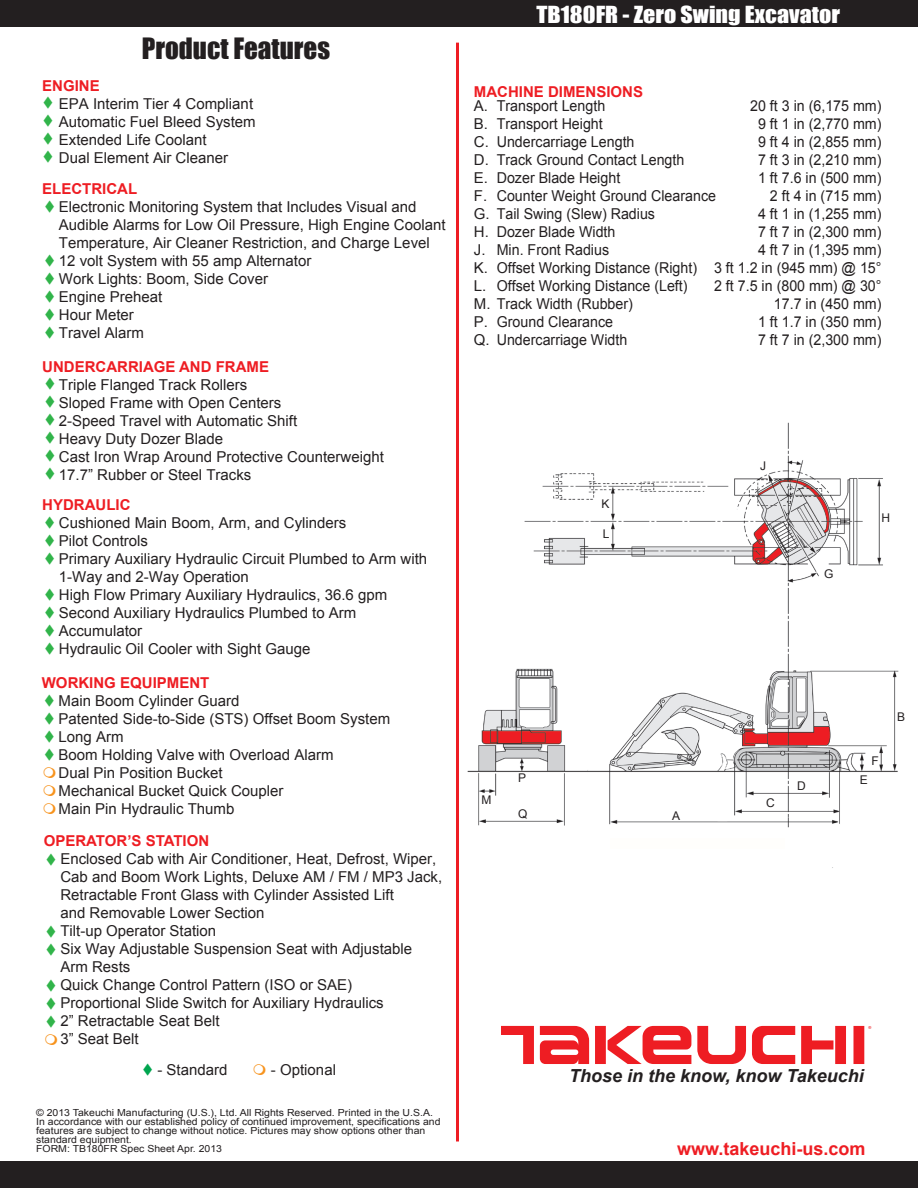
<style>
.page{position:relative;width:918px;height:1188px;background:#fff}
.page>*{position:absolute;margin:0;border:0;box-sizing:border-box;transform-origin:0 0}
.t1{font:27px "Impact";color:#231f20}
.t2{font:21.6px "Impact";color:#fff;scale:1.11 1}
.t3{font:italic 700 18px "Arial";color:#231f20}
.t4{font:700 18px "Arial";color:#ee1d23}
.t5{font:15px/18px "Arial";color:#231f20}
.t6{font:15px/18px "Arial";color:#231f20;text-align:right;scale:.95 1}
.t7{font:700 15px "Arial";color:#ee1d23}
.t8{font:15px/18px "Wingdings";color:#31b44a;text-align:justify}
.t9{font:12px "Arial";color:#231f20}
.t10{font:9.75px/9px "Arial";color:#231f20;scale:1.08 1}
.t11{font:7.8px "Hira Kaku Pro W3 83 pv RKSJ H";color:#ee1d23}
.s1{color:#31b44a}
.s2{font-weight:700;color:#ee1d23}
.s3{color:#00a54f}
</style>
<div class="page">
<div style="left:0;top:0;width:918px;height:27px;background:#231f20"></div>
<div style="left:0;top:1161px;width:918px;height:27px;background:#231f20"></div>
<hr style="left:456px;top:43px;width:3px;height:1098px;background:#ee1d23">
<div style="left:853px;top:1026px;width:11px;height:38px;background:#ee1d23"></div>
<svg style="left:801px;top:1026px;width:45px;height:38px"></svg>
<svg style="left:752px;top:1026px;width:43px;height:38px"></svg>
<div style="left:595px;top:1026px;width:11px;height:38px;background:#ee1d23"></div>
<svg style="left:697px;top:1026px;width:49px;height:38px"></svg>
<svg style="left:608px;top:1026px;width:83px;height:38px"></svg>
<svg style="left:540px;top:1026px;width:49px;height:38px"></svg>
<svg style="left:501px;top:1026px;width:33px;height:38px"></svg>
<img style="left:467px;top:422px;width:432px;height:446px">
<div style="left:611px;top:839px;width:174px;height:10px;background:#fffefc"></div>
<h1 class="t1" style="left:142px;top:28px;width:190px">Product Features</h1>
<p class="t7" style="left:42px;top:75px;width:59px">ENGINE</p>
<p class="t5" style="left:59px;top:94px;width:198px">EPA Interim Tier 4 Compliant<br>Automatic Fuel Bleed System<br>Extended Life Coolant<br>Dual Element Air Cleaner</p>
<p class="t7" style="left:42px;top:179px;width:96px">ELECTRICAL</p>
<p class="t5" style="left:59px;top:198px;width:388px;text-indent:-15px"><span class="s1">▼</span> Electronic Monitoring System that Includes Visual and<br>Audible Alarms for Low Oil Pressure, High Engine Coolant<br>Temperature, Air Cleaner Restriction, and Charge Level</p>
<p class="t5" style="left:44px;top:252px;width:269px"><span class="s1">▼</span> 12 volt System with 55 amp Alternator</p>
<p class="t5" style="left:44px;top:270px;width:225px"><span class="s1">▼</span> Work Lights: Boom, Side Cover</p>
<p class="t5" style="left:44px;top:288px;width:120px"><span class="s1">▼</span> Engine Preheat</p>
<p class="t5" style="left:44px;top:306px;width:91px"><span class="s1">▼</span> Hour Meter</p>
<p class="t5" style="left:44px;top:324px;width:101px"><span class="s1">▼</span> Travel Alarm</p>
<p class="t7" style="left:42px;top:356px;width:228px">UNDERCARRIAGE AND FRAME</p>
<p class="t5" style="left:44px;top:376px;width:204px"><span class="s1">▼</span> Triple Flanged Track Rollers</p>
<p class="t5" style="left:44px;top:394px;width:239px"><span class="s1">▼</span> Sloped Frame with Open Centers</p>
<p class="t5" style="left:44px;top:412px;width:254px"><span class="s1">▼</span> 2-Speed Travel with Automatic Shift</p>
<p class="t5" style="left:44px;top:430px;width:180px"><span class="s1">▼</span> Heavy Duty Dozer Blade</p>
<p class="t5" style="left:44px;top:448px;width:341px"><span class="s1">▼</span> Cast Iron Wrap Around Protective Counterweight</p>
<p class="t5" style="left:42px;top:459px;width:211px;line-height:30.9px"><span class="s1">▼</span> 17.7” Rubber or Steel Tracks<br><span class="s2">HYDRAULIC</span></p>
<p class="t5" style="left:44px;top:514px;width:304px"><span class="s1">▼</span> Cushioned Main Boom, Arm, and Cylinders</p>
<p class="t5" style="left:44px;top:532px;width:105px"><span class="s1">▼</span> Pilot Controls</p>
<p class="t5" style="left:59px;top:550px;width:370px;text-indent:-15px"><span class="s1">▼</span> Primary Auxiliary Hydraulic Circuit Plumbed to Arm with<br>1-Way and 2-Way Operation</p>
<p class="t5" style="left:44px;top:586px;width:345px"><span class="s1">▼</span> High Flow Primary Auxiliary Hydraulics, 36.6 gpm</p>
<p class="t5" style="left:44px;top:604px;width:314px"><span class="s1">▼</span> Second Auxiliary Hydraulics Plumbed to Arm</p>
<p class="t5" style="left:44px;top:622px;width:100px"><span class="s1">▼</span> Accumulator</p>
<p class="t5" style="left:44px;top:640px;width:268px"><span class="s1">▼</span> Hydraulic Oil Cooler with Sight Gauge</p>
<p class="t8" style="left:43px;top:94px;width:10px">▼ ▼ ▼ ▼</p>
<p class="t7" style="left:42px;top:673px;width:169px">WORKING EQUIPMENT</p>
<p class="t5" style="left:44px;top:692px;width:197px"><span class="s1">▼</span> Main Boom Cylinder Guard</p>
<p class="t5" style="left:44px;top:710px;width:348px"><span class="s1">▼</span> Patented Side-to-Side (STS) Offset Boom System</p>
<p class="t5" style="left:44px;top:728px;width:81px"><span class="s1">▼</span> Long Arm</p>
<p class="t5" style="left:59px;top:746px;width:277px;text-indent:-15px"><span class="s1">▼</span> Boom Holding Valve with Overload Alarm<br>Dual Pin Position Bucket<br>Mechanical Bucket Quick Coupler<br>Main Pin Hydraulic Thumb</p>
<p class="t7" style="left:44px;top:831px;width:167px">OPERATOR’S STATION</p>
<p class="t5" style="left:60px;top:850px;width:383px;text-indent:-15px"><span class="s1">▼</span> Enclosed Cab with Air Conditioner, Heat, Defrost, Wiper, Cab and Boom Work Lights, Deluxe AM / FM / MP3 Jack, Retractable Front Glass with Cylinder Assisted Lift<br>and Removable Lower Section</p>
<p class="t5" style="left:46px;top:922px;width:172px"><span class="s1">▼</span> Tilt-up Operator Station</p>
<p class="t5" style="left:60px;top:940px;width:353px;text-indent:-15px"><span class="s1">▼</span> Six Way Adjustable Suspension Seat with Adjustable<br>Arm Rests</p>
<p class="t5" style="left:46px;top:976px;width:308px"><span class="s1">▼</span> Quick Change Control Pattern (ISO or SAE)</p>
<p class="t5" style="left:46px;top:994px;width:340px"><span class="s1">▼</span> Proportional Slide Switch for Auxiliary Hydraulics</p>
<p class="t5" style="left:60px;top:1012px;width:161px;text-indent:-15px"><span class="s1">▼</span> 2” Retractable Seat Belt<br>3” Seat Belt</p>
<p class="t5" style="left:142px;top:1061px;width:87px"><span class="s3">▼</span> - Standard</p>
<p class="t5" style="left:271px;top:1061px;width:67px">- Optional</p>
<p class="t10" style="left:36px;top:1108px;width:376px">© 2013 Takeuchi Manufacturing (U.S.), Ltd. All Rights Reserved. Printed in the U.S.A.<br>In accordance with our established policy of continued improvement, specifications and features are subject to change without notice. Pictures may show options other than standard equipment.<br>FORM: TB180FR Spec Sheet Apr. 2013</p>
<h2 class="t2" style="left:537px;top:-2px;width:275px">TB180FR - Zero Swing Excavator</h2>
<p class="t7" style="left:474px;top:82px;width:171px">MACHINE DIMENSIONS</p>
<p class="t6" style="left:714px;top:97px;width:178px">20 ft 3 in (6,175 mm)<br>9 ft 1 in (2,770 mm)<br>9 ft 4 in (2,855 mm)<br>7 ft 3 in (2,210 mm)<br>1 ft 7.6 in (500 mm)<br>2 ft 4 in (715 mm)<br>4 ft 1 in (1,255 mm)<br>7 ft 7 in (2,300 mm)<br>4 ft 7 in (1,395 mm)<br>3 ft 1.2 in (945 mm) @ 15°<br>2 ft 7.5 in (800 mm) @ 30°<br>17.7 in (450 mm)<br>1 ft 1.7 in (350 mm)<br>7 ft 7 in (2,300 mm)</p>
<p class="t5" style="left:474px;top:97px;width:17px">A.<br>B.<br>C.<br>D.<br>E.<br>F.<br>G.<br>H.<br>J.<br>K.<br>L.</p>
<p class="t5" style="left:474px;top:313px;width:17px">P.<br>Q.</p>
<p class="t6" style="left:497px;top:97px;width:116px">Transport Length</p>
<p class="t6" style="left:497px;top:115px;width:113px">Transport Height</p>
<p class="t6" style="left:497px;top:133px;width:147px">Undercarriage Length</p>
<p class="t6" style="left:497px;top:151px;width:199px">Track Ground Contact Length</p>
<p class="t6" style="left:497px;top:169px;width:132px">Dozer Blade Height</p>
<p class="t6" style="left:497px;top:187px;width:232px">Counter Weight Ground Clearance</p>
<p class="t6" style="left:497px;top:205px;width:168px">Tail Swing (Slew) Radius</p>
<p class="t6" style="left:497px;top:223px;width:127px">Dozer Blade Width</p>
<p class="t6" style="left:497px;top:241px;width:120px">Min. Front Radius</p>
<p class="t6" style="left:497px;top:259px;width:212px">Offset Working Distance (Right)</p>
<p class="t6" style="left:497px;top:277px;width:202px">Offset Working Distance (Left)</p>
<p class="t5" style="left:474px;top:295px;width:161px">M. Track Width (Rubber)</p>
<p class="t6" style="left:497px;top:313px;width:124px">Ground Clearance</p>
<p class="t6" style="left:497px;top:331px;width:139px">Undercarriage Width</p>
<p class="t9" style="left:601px;top:496px;width:10px">K</p>
<p class="t9" style="left:603px;top:526px;width:8px">L</p>
<p class="t9" style="left:760px;top:458px;width:7px">J</p>
<p class="t9" style="left:824px;top:566px;width:11px">G</p>
<p class="t9" style="left:882px;top:510px;width:10px">H</p>
<p class="t9" style="left:482px;top:792px;width:11px">M</p>
<p class="t9" style="left:518px;top:770px;width:10px">P</p>
<p class="t9" style="left:518px;top:806px;width:11px">Q</p>
<p class="t9" style="left:672px;top:808px;width:10px">A</p>
<p class="t9" style="left:766px;top:795px;width:10px">C</p>
<p class="t9" style="left:797px;top:778px;width:10px">D</p>
<p class="t9" style="left:872px;top:753px;width:9px">F</p>
<p class="t9" style="left:860px;top:772px;width:10px">E</p>
<p class="t9" style="left:897px;top:709px;width:10px">B</p>
<p class="t11" style="left:868px;top:1024px;width:5px">®</p>
<p class="t3" style="left:569px;top:1063px;width:296px">Those in the know, know Takeuchi</p>
<p class="t4" style="left:677px;top:1136px;width:190px">www.takeuchi-us.com</p>
</div>
